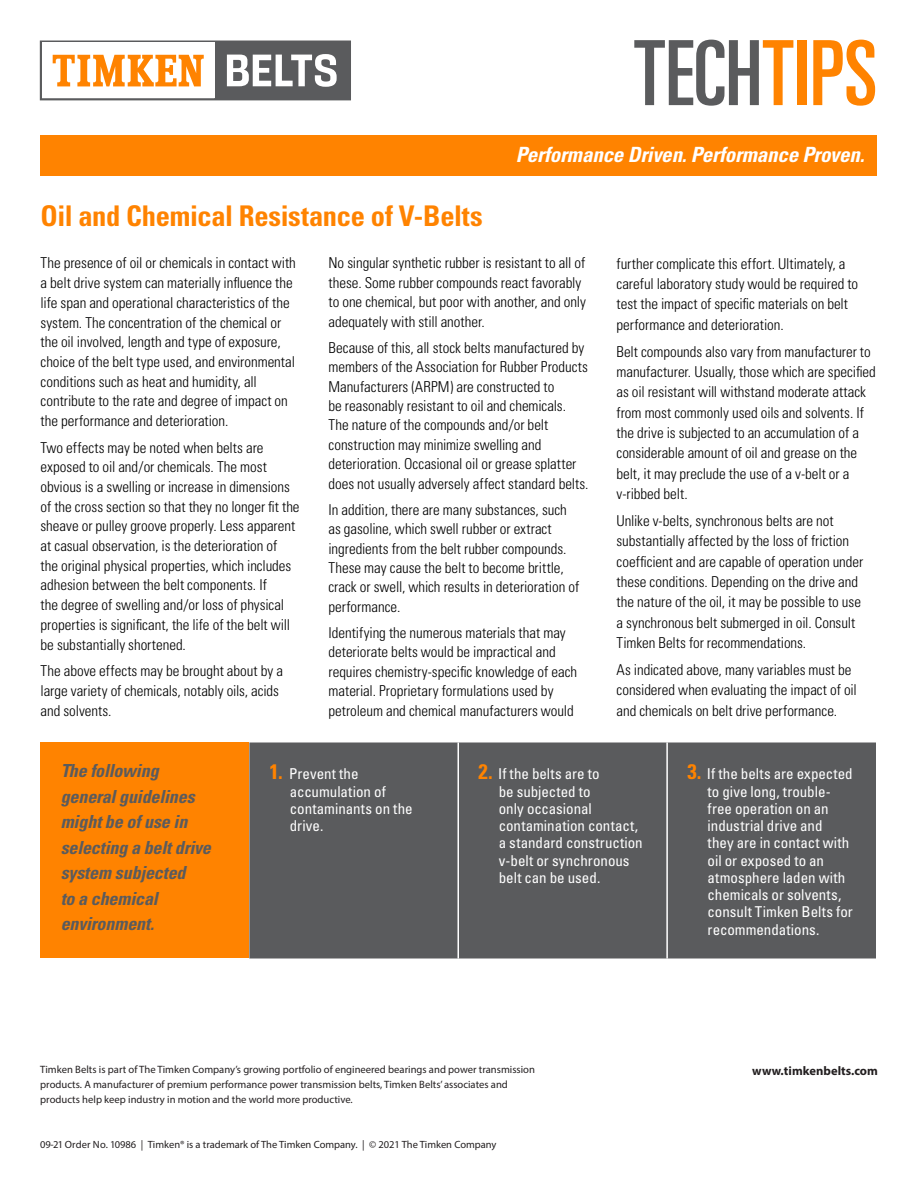
<style>
.page{position:relative;width:918px;height:1188px;background:#fff}
.page>*{position:absolute;margin:0;border:0;box-sizing:border-box;transform-origin:0 0}
.t1{font:ultra-condensed 90px "Univers LT Std";color:#5a5b5d}
.t2{font:700 condensed 28.5px "Univers LT Std";letter-spacing:-.01em;color:#ff8300}
.t3{font:italic 700 condensed 21px "Univers LT Std";letter-spacing:-.01em;color:#fff}
.t4{font:italic 700 condensed 18px/25.5px "Univers LT Std";letter-spacing:-.01em;color:#5a5b5d}
.t5{font:300 condensed 15px/19.6px "Univers LT Std";color:#000}
.t6{font:condensed 15px/17.2px "Univers LT Std";color:#fff}
.t7{font:700 12.45px "Myriad Pro";letter-spacing:.005em;color:#231f20}
.t8{font:10.65px/15px "Myriad Pro";color:#231f20}
.t9{font:10.5px "Myriad Pro";color:#231f20}
.s1{color:#ff8300}
.s2{font-weight:700;font-size:21px;color:#ff8300}
</style>
<div class="page">
<div style="left:40px;top:742px;width:209px;height:216px;background:#ff8300"></div>
<div style="left:249px;top:742px;width:627px;height:216px;background:#5a5b5d"></div>
<hr style="left:458px;top:742px;width:1px;height:216px;background:#fff">
<hr style="left:666px;top:742px;width:2px;height:216px;background:#fff">
<div style="left:40px;top:135px;width:838px;height:41px;background:#ff8300"></div>
<svg style="left:40px;top:41px;width:311px;height:59px"></svg>
<h1 class="t1" style="left:634px;top:22px;width:245px">TECH<span class="s1">TIPS</span></h1>
<h2 class="t2" style="left:40px;top:198px;width:444px">Oil and Chemical Resistance of V-Belts</h2>
<h3 class="t3" style="left:516px;top:142px;width:350px">Performance Driven. Performance Proven.</h3>
<p class="t5" style="left:40px;top:253px;width:257px">The presence of oil or chemicals in contact with a belt drive system can materially influence the life span and operational characteristics of the system. The concentration of the chemical or the oil involved, length and type of exposure, choice of the belt type used, and environmental conditions such as heat and humidity, all contribute to the rate and degree of impact on the performance and deterioration.</p>
<p class="t5" style="left:40px;top:437px;width:261px">Two effects may be noted when belts are exposed to oil and/or chemicals. The most obvious is a swelling or increase in dimensions of the cross section so that they no longer fit the sheave or pulley groove properly. Less apparent at casual observation, is the deterioration of<br>the original physical properties, which includes adhesion between the belt components. If<br>the degree of swelling and/or loss of physical properties is significant, the life of the belt will be substantially shortened.</p>
<p class="t5" style="left:41px;top:661px;width:244px">The above effects may be brought about by a large variety of chemicals, notably oils, acids and solvents.</p>
<p class="t5" style="left:329px;top:253px;width:259px">No singular synthetic rubber is resistant to all of these. Some rubber compounds react favorably to one chemical, but poor with another, and only adequately with still another.</p>
<p class="t5" style="left:329px;top:338px;width:262px">Because of this, all stock belts manufactured by members of the Association for Rubber Products Manufacturers (ARPM) are constructed to<br>be reasonably resistant to oil and chemicals.<br>The nature of the compounds and/or belt construction may minimize swelling and deterioration. Occasional oil or grease splatter does not usually adversely affect standard belts.</p>
<p class="t5" style="left:329px;top:500px;width:252px">In addition, there are many substances, such as gasoline, which swell rubber or extract ingredients from the belt rubber compounds.<br>These may cause the belt to become brittle, crack or swell, which results in deterioration of performance.</p>
<p class="t5" style="left:328px;top:623px;width:250px">Identifying the numerous materials that may deteriorate belts would be impractical and requires chemistry-specific knowledge of each material. Proprietary formulations used by petroleum and chemical manufacturers would</p>
<p class="t5" style="left:616px;top:253px;width:243px;line-height:20.4px">further complicate this effort. Ultimately, a careful laboratory study would be required to test the impact of specific materials on belt performance and deterioration.</p>
<p class="t5" style="left:617px;top:341px;width:261px;line-height:20.2px">Belt compounds also vary from manufacturer to manufacturer. Usually, those which are specified as oil resistant will withstand moderate attack from most commonly used oils and solvents. If the drive is subjected to an accumulation of a considerable amount of oil and grease on the belt, it may preclude the use of a v-belt or a v-ribbed belt.</p>
<p class="t5" style="left:617px;top:511px;width:248px;line-height:20.2px">Unlike v-belts, synchronous belts are not substantially affected by the loss of friction coefficient and are capable of operation under these conditions. Depending on the drive and the nature of the oil, it may be possible to use a synchronous belt submerged in oil. Consult Timken Belts for recommendations.</p>
<p class="t5" style="left:617px;top:660px;width:242px;line-height:20.2px">As indicated above, many variables must be considered when evaluating the impact of oil and chemicals on belt drive performance.</p>
<p class="t4" style="left:61px;top:758px;width:152px">The following general guidelines might be of use in selecting a belt drive system subjected<br>to a chemical environment.</p>
<p class="t6" style="left:290px;top:765px;width:124px;text-indent:-20px"><span class="s2">1.</span> Prevent the accumulation of contaminants on the drive.</p>
<p class="t6" style="left:499px;top:765px;width:146px;text-indent:-20px"><span class="s2">2.</span> If the belts are to<br>be subjected to<br>only occasional contamination contact, a standard construction v-belt or synchronous belt can be used.</p>
<p class="t6" style="left:708px;top:765px;width:147px;text-indent:-20px"><span class="s2">3.</span> If the belts are expected to give long, trouble&shy;free operation on an industrial drive and<br>they are in contact with oil or exposed to an atmosphere laden with chemicals or solvents, consult Timken Belts for recommendations.</p>
<p class="t8" style="left:40px;top:1061px;width:496px">Timken Belts is part of The Timken Company’s growing portfolio of engineered bearings and power transmission</p>
<p class="t7" style="left:752px;top:1062px;width:127px">www.timkenbelts.com</p>
<p class="t8" style="left:40px;top:1076px;width:469px">products. A manufacturer of premium performance power transmission belts, Timken Belts’ associates and products help keep industry in motion and the world more productive.</p>
<p class="t9" style="left:40px;top:1138px;width:458px">09-21Order No. 10986 | Timken® is a trademark of The Timken Company. | © 2021 The Timken Company</p>
</div>
